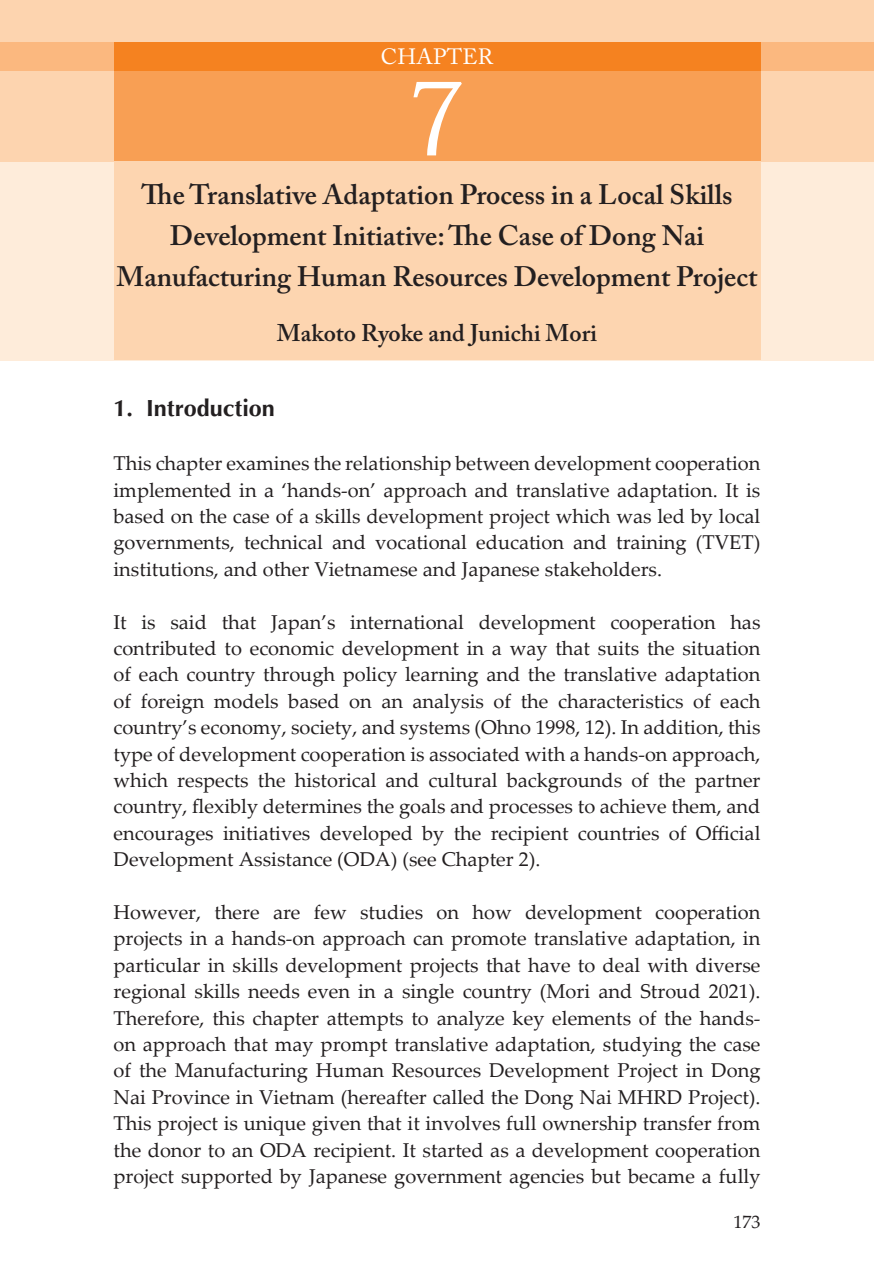
<style>
.page{position:relative;width:874px;height:1287px;background:#fff}
.page>*{position:absolute;margin:0;border:0;box-sizing:border-box;transform-origin:0 0}
.t1{font:100px "Koz Min Pr 6 N";color:#fff}
.t2{font:600 28px/41px "Adobe Caslon Pro";color:#231f20;text-align:center}
.t3{font:600 24px "Adobe Caslon Pro";color:#231f20}
.t4{font:700 23.4px "Optima LT Std";color:#231f20}
.t5{font:22px "Adobe Caslon Pro";letter-spacing:.01em;color:#fff}
.t6{font:20px/26.4px "Palatino Linotype";color:#231f20;text-align:justify}
.t7{font:18px "Palatino Linotype";color:#231f20}
</style>
<div class="page">
<div style="left:0;top:0;width:873px;height:360px;background:#feecda"></div>
<div style="left:0;top:0;width:873px;height:162px;background:#fdd4af"></div>
<div style="left:0;top:43px;width:873px;height:28px;background:#fbb87f"></div>
<div style="left:113px;top:43px;width:647px;height:28px;background:#f58220"></div>
<div style="left:113px;top:71px;width:647px;height:91px;background:#f89f54"></div>
<div style="left:113px;top:162px;width:647px;height:198px;background:#fdd5b0"></div>
<p class="t5" style="left:380px;top:44px;width:114px">CHAPTER</p>
<h1 class="t1" style="left:406px;top:61px;width:63px">7</h1>
<h2 class="t2" style="left:116px;top:174px;width:642px">The Translative Adaptation Process in a Local Skills<br>Development Initiative: The Case of Dong Nai<br>Manufacturing Human Resources Development Project</h2>
<p class="t3" style="left:277px;top:319px;width:321px">Makoto Ryoke and Junichi Mori</p>
<p class="t4" style="left:113px;top:395px;width:163px">1. Introduction</p>
<p class="t6" style="left:113px;top:449px;width:648px">This chapter examines the relationship between development cooperation implemented in a ‘hands-on’ approach and translative adaptation. It is based on the case of a skills development project which was led by local governments, technical and vocational education and training (TVET) institutions, and other Vietnamese and Japanese stakeholders.</p>
<p class="t6" style="left:113px;top:608px;width:648px">It is said that Japan’s international development cooperation has contributed to economic development in a way that suits the situation of each country through policy learning and the translative adaptation of foreign models based on an analysis of the characteristics of each country’s economy, society, and systems (Ohno 1998, 12). In addition, this type of development cooperation is associated with a hands-on approach, which respects the historical and cultural backgrounds of the partner country, flexibly determines the goals and processes to achieve them, and encourages initiatives developed by the recipient countries of Official Development Assistance (ODA) (see Chapter 2).</p>
<p class="t6" style="left:113px;top:898px;width:648px">However, there are few studies on how development cooperation projects in a hands-on approach can promote translative adaptation, in particular in skills development projects that have to deal with diverse regional skills needs even in a single country (Mori and Stroud 2021).<br>Therefore, this chapter attempts to analyze key elements of the hands&shy;on approach that may prompt translative adaptation, studying the case of the Manufacturing Human Resources Development Project in Dong Nai Province in Vietnam (hereafter called the Dong Nai MHRD Project).<br>This project is unique given that it involves full ownership transfer from the donor to an ODA recipient. It started as a development cooperation project supported by Japanese government agencies but became a fully</p>
<p class="t7" style="left:733px;top:1209px;width:28px">173</p>
</div>
